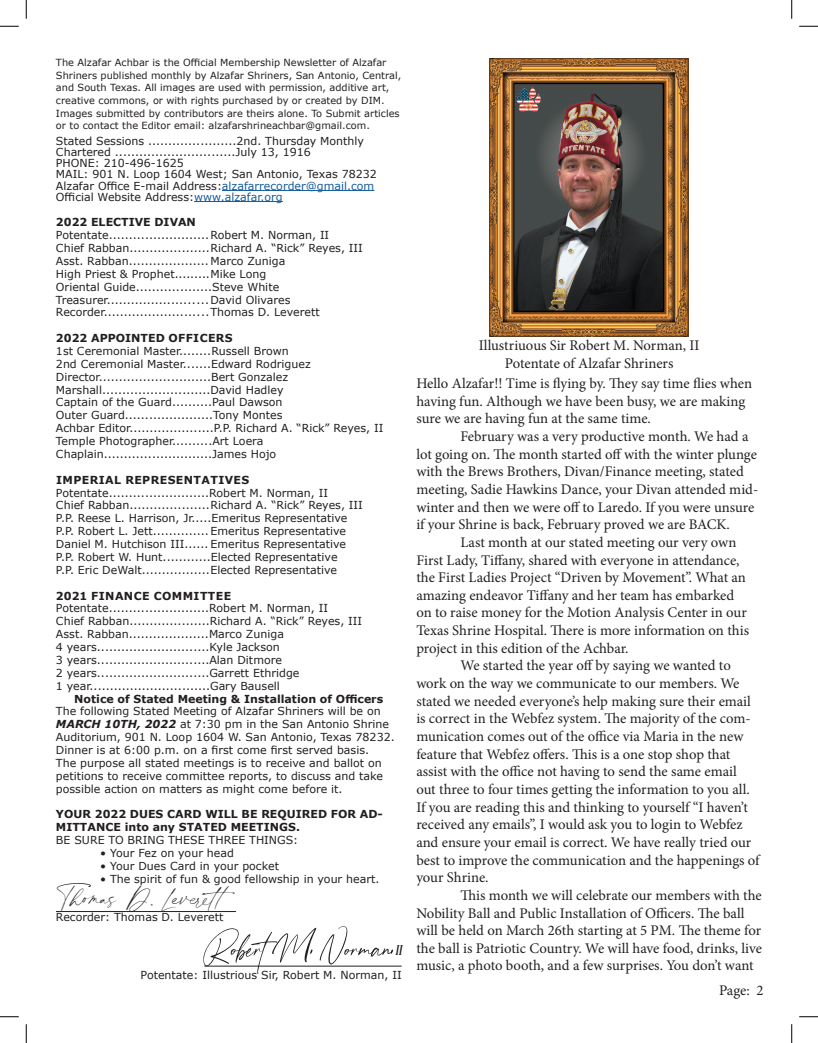
<style>
.page{position:relative;width:818px;height:1043px;background:#fff}
.page>*{position:absolute;margin:0;border:0;box-sizing:border-box;transform-origin:0 0}
.t1{font:51.5px "Anamortee";color:#231f20}
.t2{font:24.5px "Blackstone";color:#231f20}
.t3{font:14.75px/17.6px "Minion Pro";letter-spacing:-.005em;color:#231f20}
.t4{font:italic 14.75px "Desire Pro";color:#231f20}
.t5{font:11px/12.9px "Verdana";color:#231f20}
.t6{font:700 11px/12.9px "Verdana";color:#231f20}
.t7{font:700 11px "Verdana";letter-spacing:.035em;color:#231f20}
.t8{font:9.75px/12.8px "Verdana";color:#231f20}
.s1{color:#175d9e}
.s2{font-weight:700;font-style:italic}
</style>
<div class="page">
<hr style="left:222px;top:190px;width:152px;height:1px;background:#175d9e">
<hr style="left:194px;top:201px;width:89px;height:1px;background:#175d9e">
<hr style="left:56px;top:911px;width:180px;height:1px;background:#231f20">
<hr style="left:204px;top:965px;width:197px;height:1px;background:#231f20">
<img style="left:490px;top:58px;width:198px;height:278px">
<svg style="left:0;top:25px;width:19px;height:2px"></svg>
<svg style="left:799px;top:25px;width:19px;height:2px"></svg>
<svg style="left:0;top:1016px;width:19px;height:1px"></svg>
<svg style="left:799px;top:1016px;width:19px;height:1px"></svg>
<svg style="left:25px;top:0;width:2px;height:19px"></svg>
<svg style="left:25px;top:1024px;width:2px;height:18px"></svg>
<svg style="left:791px;top:0;width:1px;height:19px"></svg>
<svg style="left:791px;top:1024px;width:1px;height:18px"></svg>
<p class="t8" style="left:56px;top:56px;width:347px">The Alzafar Achbar is the Official Membership Newsletter of Alzafar Shriners published monthly by Alzafar Shriners, San Antonio, Central, and South Texas. All images are used with permission, additive art, creative commons, or with rights purchased by or created by DIM.<br>Images submitted by contributors are theirs alone. To Submit articles or to contact the Editor email: alzafarshrineachbar@gmail.com.</p>
<p class="t5" style="left:56px;top:136px;width:322px;line-height:11px">Stated Sessions ......................2nd. Thursday Monthly Chartered ..............................July 13, 1916<br>PHONE: 210-496-1625<br>MAIL: 901 N. Loop 1604 West; San Antonio, Texas 78232<br>Alzafar Office E-mail Address:<span class="s1">alzafarrecorder@gmail.com </span>Official Website Address:<span class="s1">www.alzafar.org</span></p>
<p class="t6" style="left:56px;top:215px;width:141px">2022 ELECTIVE DIVAN</p>
<p class="t5" style="left:56px;top:228px;width:308px">Potentate.........................Robert M. Norman, II<br>Chief Rabban....................Richard A. “Rick” Reyes, III Asst. Rabban....................Marco Zuniga<br>High Priest &amp; Prophet.........Mike Long<br>Oriental Guide...................Steve White Treasurer.........................David Olivares Recorder..........................Thomas D. Leverett</p>
<p class="t6" style="left:56px;top:331px;width:178px">2022 APPOINTED OFFICERS</p>
<p class="t5" style="left:56px;top:344px;width:329px">1st Ceremonial Master........Russell Brown<br>2nd Ceremonial Master.......Edward Rodriguez Director............................Bert Gonzalez Marshall...........................David Hadley<br>Captain of the Guard..........Paul Dawson<br>Outer Guard......................Tony Montes<br>Achbar Editor.....................P.P. Richard A. “Rick” Reyes, II Temple Photographer..........Art Loera Chaplain...........................James Hojo</p>
<p class="t7" style="left:56px;top:472px;width:195px">IMPERIAL REPRESENTATIVES</p>
<p class="t5" style="left:56px;top:486px;width:308px">Potentate.........................Robert M. Norman, II<br>Chief Rabban....................Richard A. “Rick” Reyes, III P.P. Reese L. Harrison, Jr.....Emeritus Representative P.P. Robert L. Jett..............Emeritus Representative Daniel M. Hutchison III...... Emeritus Representative P.P. Robert W. Hunt............Elected Representative<br>P.P. Eric DeWalt.................Elected Representative</p>
<p class="t7" style="left:56px;top:587px;width:177px">2021 FINANCE COMMITTEE</p>
<p class="t5" style="left:56px;top:602px;width:308px">Potentate.........................Robert M. Norman, II<br>Chief Rabban....................Richard A. “Rick” Reyes, III Asst. Rabban....................Marco Zuniga<br>4 years............................Kyle Jackson<br>3 years............................Alan Ditmore<br>2 years............................Garrett Ethridge<br>1 year..............................Gary Bausell</p>
<p class="t6" style="left:74px;top:692px;width:310px">Notice of Stated Meeting &amp; Installation of Officers</p>
<p class="t5" style="left:56px;top:704px;width:340px">The following Stated Meeting of Alzafar Shriners will be on <span class="s2">MARCH 10TH, 2022</span> at 7:30 pm in the San Antonio Shrine Auditorium, 901 N. Loop 1604 W. San Antonio, Texas 78232.<br>Dinner is at 6:00 p.m. on a first come first served basis.<br>The purpose all stated meetings is to receive and ballot on petitions to receive committee reports, to discuss and take possible action on matters as might come before it.</p>
<p class="t6" style="left:56px;top:807px;width:328px">YOUR 2022 DUES CARD WILL BE REQUIRED FOR AD-<br>MITTANCE into any STATED MEETINGS.</p>
<p class="t5" style="left:56px;top:833px;width:244px">BE SURE TO BRING THESE THREE THINGS:</p>
<p class="t5" style="left:100px;top:846px;width:135px">• Your Fez on your head</p>
<p class="t5" style="left:100px;top:859px;width:180px">• Your Dues Card in your pocket</p>
<p class="t5" style="left:100px;top:872px;width:281px">• The spirit of fun &amp; good fellowship in your heart.</p>
<h2 class="t2" style="left:56px;top:885px;width:190px">Thomas D. Leverett</h2>
<p class="t5" style="left:56px;top:910px;width:169px">Recorder: Thomas D. Leverett</p>
<h1 class="t1" style="left:204px;top:912px;width:190px">Robert M. Norman,</h1>
<h3 class="t4" style="left:395px;top:941px;width:14px">II</h3>
<p class="t5" style="left:141px;top:968px;width:262px">Potentate: Illustrious Sir, Robert M. Norman, II</p>
<h3 class="t3" style="left:479px;top:337px;width:222px;text-align:center">Illustriuous Sir Robert M. Norman, II<br>Potentate of Alzafar Shriners</h3>
<h3 class="t3" style="left:416px;top:374px;width:337px">Hello Alzafar!! Time is flying by. They say time flies when having fun. Although we have been busy, we are making sure we are having fun at the same time.</h3>
<p class="t3" style="left:416px;top:427px;width:343px;text-indent:44px">February was a very productive month. We had a lot going on. The month started off with the winter plunge with the Brews Brothers, Divan/Finance meeting, stated meeting, Sadie Hawkins Dance, your Divan attended mid&shy;winter and then we were off to Laredo. If you were unsure if your Shrine is back, February proved we are BACK.</p>
<p class="t3" style="left:416px;top:533px;width:334px;text-indent:44px">Last month at our stated meeting our very own First Lady, Tiffany, shared with everyone in attendance, the First Ladies Project “Driven by Movement”. What an amazing endeavor Tiffany and her team has embarked on to raise money for the Motion Analysis Center in our Texas Shrine Hospital. There is more information on this project in this edition of the Achbar.</p>
<p class="t3" style="left:416px;top:657px;width:345px;text-indent:44px">We started the year off by saying we wanted to work on the way we communicate to our members. We stated we needed everyone’s help making sure their email is correct in the Webfez system. The majority of the com&shy;munication comes out of the office via Maria in the new feature that Webfez offers. This is a one stop shop that assist with the office not having to send the same email out three to four times getting the information to you all.<br>If you are reading this and thinking to yourself “I haven’t received any emails”, I would ask you to login to Webfez and ensure your email is correct. We have really tried our best to improve the communication and the happenings of your Shrine.</p>
<p class="t3" style="left:416px;top:886px;width:347px;text-indent:44px">This month we will celebrate our members with the Nobility Ball and Public Installation of Officers. The ball will be held on March 26th starting at 5 PM. The theme for the ball is Patriotic Country. We will have food, drinks, live music, a photo booth, and a few surprises. You don’t want</p>
<h3 class="t3" style="left:719px;top:982px;width:46px">Page: 2</h3>
</div>
